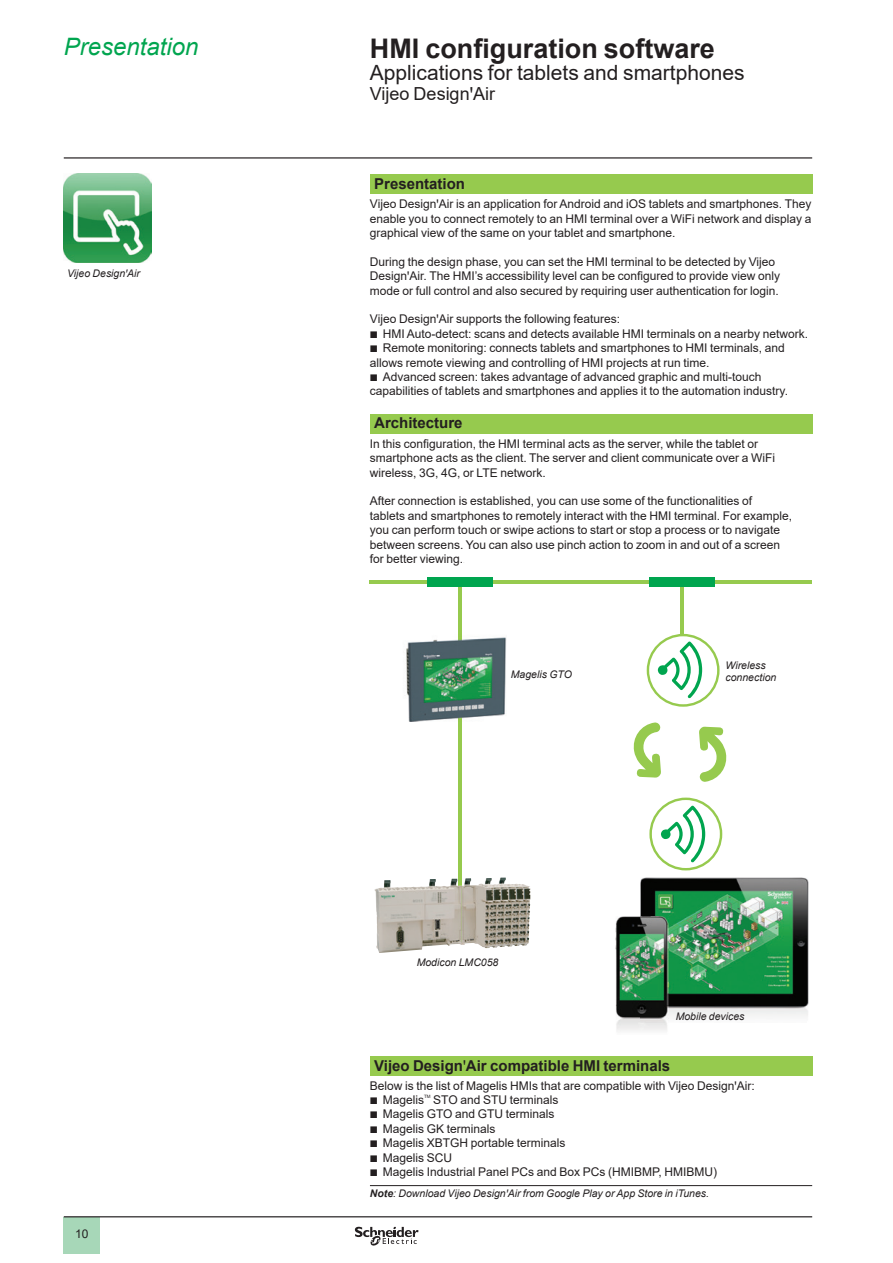
<style>
.page{position:relative;width:893px;height:1263px;background:#fff}
.page>*{position:absolute;margin:0;border:0;box-sizing:border-box;transform-origin:0 0}
._0_TitleLev1{font:700 27px "Arial";color:#231f20}
._0_Topic{font:italic 24px "Arial";color:#00a54f}
._0_TitleLev2{font:21px "Arial";color:#231f20}
._0_TitleLev3{font:18px "Arial";color:#231f20}
.Cell_Section_2__10{font:700 15px "Arial";color:#231f20}
._2_Text__8{font:12px/14.4px "Arial";color:#231f20}
.Cell_Text__7{font:12px "Arial";color:#231f20}
._2_Nota__7{font:italic 10.5px "Arial";color:#231f20}
._2_Legend__7{font:italic 10.5px/12px "Arial";color:#231f20}
._1_Legend__7{font:italic 10.5px "Arial";color:#231f20}
.t1{font:4.5px "Arial";color:#231f20}
.s1{font-family:"Graph Schneider"}
.s2{font-weight:400}
.s3{font-weight:700}
</style>
<div class="page">
<hr style="left:64px;top:157px;width:748px;height:2px;background:#231f20">
<div style="left:64px;top:1217px;width:36px;height:37px;background:#a7d7b8"></div>
<hr style="left:64px;top:1216px;width:748px;height:1px;background:#231f20">
<svg style="left:355px;top:1226px;width:64px;height:20px"></svg>
<div style="left:370px;top:174px;width:442px;height:20px;background:#96ca4e"></div>
<div style="left:370px;top:414px;width:442px;height:19px;background:#96ca4e"></div>
<div style="left:370px;top:1056px;width:442px;height:19px;background:#96ca4e"></div>
<hr style="left:370px;top:581px;width:442px;height:3px;background:#96ca4e">
<hr style="left:458px;top:582px;width:3px;height:360px;background:#96ca4e">
<hr style="left:680px;top:582px;width:3px;height:53px;background:#96ca4e">
<div style="left:427px;top:577px;width:65px;height:10px;background:#00a54f"></div>
<div style="left:649px;top:577px;width:66px;height:10px;background:#00a54f"></div>
<img style="left:406px;top:624px;width:101px;height:113px">
<img style="left:458px;top:624px;width:3px;height:113px">
<img style="left:374px;top:877px;width:126px;height:76px">
<img style="left:458px;top:885px;width:3px;height:57px">
<svg style="left:647px;top:634px;width:72px;height:73px"></svg>
<svg style="left:649px;top:797px;width:73px;height:73px"></svg>
<svg style="left:633px;top:722px;width:28px;height:56px"></svg>
<svg style="left:699px;top:727px;width:28px;height:55px"></svg>
<img style="left:640px;top:877px;width:168px;height:142px">
<img style="left:616px;top:916px;width:51px;height:115px">
<img style="left:640px;top:916px;width:28px;height:107px">
<img style="left:63px;top:174px;width:89px;height:88px">
<hr style="left:370px;top:1185px;width:442px;height:1px;background:#231f20">
<p class="_0_Topic" style="left:64px;top:31px;width:136px">Presentation</p>
<p class="_0_TitleLev1" style="left:370px;top:29px;width:347px">HMI configuration software</p>
<p class="_0_TitleLev2" style="left:370px;top:58px;width:376px">Applications for tablets and smartphones</p>
<p class="_0_TitleLev3" style="left:370px;top:81px;width:127px">Vijeo DesignꞌAir</p>
<p class="_1_Legend__7" style="left:67px;top:267px;width:75px">Vijeo DesignꞌAir</p>
<p class="_2_Text__8" style="left:75px;top:1226px;width:15px">10</p>
<p class="Cell_Section_2__10" style="left:374px;top:173px;width:92px">Presentation</p>
<p class="_2_Text__8" style="left:370px;top:197px;width:443px;text-align:justify">Vijeo DesignꞌAir is an application for Android and iOS tablets and smartphones. They enable you to connect remotely to an HMI terminal over a WiFi network and display a graphical view of the same on your tablet and smartphone.</p>
<p class="_2_Text__8" style="left:370px;top:254px;width:412px">During the design phase, you can set the HMI terminal to be detected by Vijeo<br>DesignꞌAir. The HMI’s accessibility level can be configured to provide view only mode or full control and also secured by requiring user authentication for login.</p>
<p class="_2_Text__8" style="left:370px;top:312px;width:252px">Vijeo DesignꞌAir supports the following features:</p>
<p class="_2_Text__8" style="left:370px;top:326px;width:440px"><span class="s1">b</span> HMI Auto-detect: scans and detects available HMI terminals on a nearby network.</p>
<p class="_2_Text__8" style="left:370px;top:341px;width:416px"><span class="s1">b</span> Remote monitoring: connects tablets and smartphones to HMI terminals, and allows remote viewing and controlling of HMI projects at run time.</p>
<p class="_2_Text__8" style="left:370px;top:370px;width:420px"><span class="s1">b</span> Advanced screen: takes advantage of advanced graphic and multi-touch capabilities of tablets and smartphones and applies it to the automation industry.</p>
<p class="Cell_Section_2__10" style="left:374px;top:412px;width:90px">Architecture</p>
<p class="_2_Text__8" style="left:370px;top:436px;width:390px">In this configuration, the HMI terminal acts as the server, while the tablet or</p>
<p class="_2_Text__8" style="left:370px;top:451px;width:407px">smartphone acts as the client. The server and client communicate over a WiFi</p>
<p class="_2_Text__8" style="left:370px;top:465px;width:177px">wireless, 3G, 4G, or LTE network.</p>
<p class="_2_Text__8" style="left:370px;top:494px;width:384px">After connection is established, you can use some of the functionalities of</p>
<p class="_2_Text__8" style="left:370px;top:508px;width:424px">tablets and smartphones to remotely interact with the HMI terminal. For example,</p>
<p class="_2_Text__8" style="left:370px;top:523px;width:412px">you can perform touch or swipe actions to start or stop a process or to navigate</p>
<p class="_2_Text__8" style="left:370px;top:537px;width:412px">between screens. You can also use pinch action to zoom in and out of a screen</p>
<p class="_2_Text__8" style="left:370px;top:551px;width:95px">for better viewing.</p>
<p class="_2_Legend__7" style="left:511px;top:668px;width:63px">Magelis GTO</p>
<p class="_2_Legend__7" style="left:725px;top:659px;width:52px">Wireless connection</p>
<p class="_2_Legend__7" style="left:417px;top:956px;width:83px">Modicon LMC058</p>
<p class="_2_Legend__7" style="left:676px;top:1010px;width:70px">Mobile devices</p>
<p class="Cell_Section_2__10" style="left:374px;top:1055px;width:297px">Vijeo Design<span class="s2">ꞌ</span>Air compatible HMI terminals</p>
<p class="Cell_Text__7" style="left:370px;top:1077px;width:386px">Below is the list of Magelis HMIs that are compatible with Vijeo DesignꞌAir:</p>
<p class="_2_Text__8" style="left:370px;top:1092px;width:56px"><span class="s1">b</span> Magelis</p>
<p class="t1" style="left:424px;top:1093px;width:8px">TM</p>
<p class="_2_Text__8" style="left:433px;top:1092px;width:127px">STO and STU terminals</p>
<p class="_2_Text__8" style="left:370px;top:1107px;width:186px"><span class="s1">b</span> Magelis GTO and GTU terminals</p>
<p class="_2_Text__8" style="left:370px;top:1121px;width:127px"><span class="s1">b</span> Magelis GK terminals</p>
<p class="_2_Text__8" style="left:370px;top:1136px;width:197px"><span class="s1">b</span> Magelis XBTGH portable terminals</p>
<p class="_2_Text__8" style="left:370px;top:1150px;width:84px"><span class="s1">b</span> Magelis SCU</p>
<p class="_2_Text__8" style="left:370px;top:1164px;width:349px"><span class="s1">b</span> Magelis Industrial Panel PCs and Box PCs (HMIBMP, HMIBMU)</p>
<p class="_2_Nota__7" style="left:370px;top:1187px;width:341px"><span class="s3">Note</span>: Download Vijeo DesignꞌAir from Google Play or App Store in iTunes.</p>
</div>
